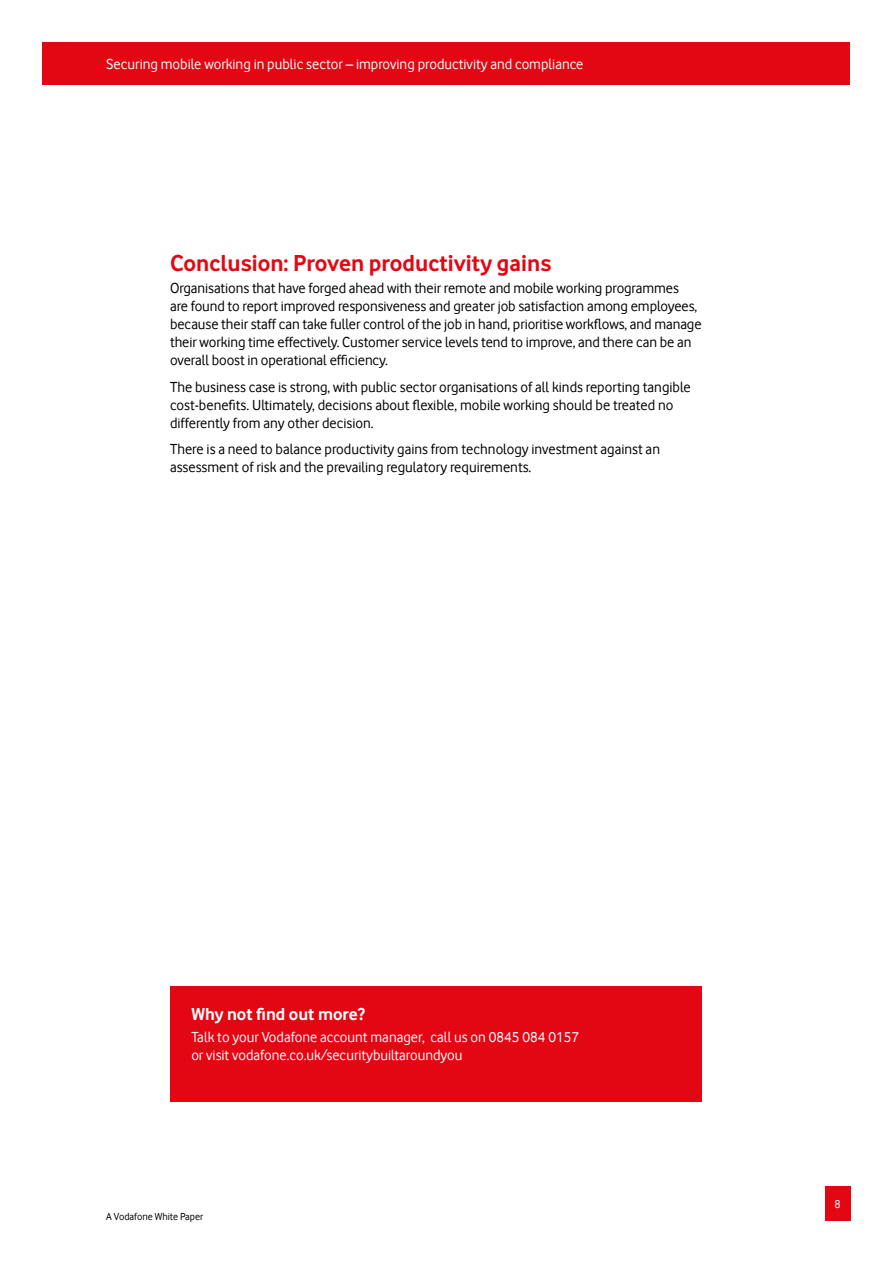
<style>
.page{position:relative;width:893px;height:1263px;background:#fff}
.page>*{position:absolute;margin:0;border:0;box-sizing:border-box;transform-origin:0 0}
.t1{font:700 24px "Vodafone Rg";color:#e30613}
.t2{font:700 18px "Vodafone Rg";color:#fff}
.t3{font:15px/18px "Vodafone Rg";letter-spacing:-.005em;color:#000}
.t4{font:15px/18px "Vodafone Rg";color:#fff}
.t5{font:12px "Vodafone Rg";color:#fff}
.t6{font:10.5px "Vodafone Rg";color:#000}
</style>
<div class="page">
<div style="left:43px;top:43px;width:807px;height:42px;background:#e30613"></div>
<div style="left:825px;top:1186px;width:25px;height:34px;background:#e30613"></div>
<div style="left:170px;top:986px;width:532px;height:116px;background:#e30613"></div>
<p class="t4" style="left:106px;top:55px;width:479px">Securing mobile working in public sector – improving productivity and compliance</p>
<h1 class="t1" style="left:170px;top:249px;width:383px">Conclusion: Proven productivity gains</h1>
<p class="t3" style="left:170px;top:279px;width:533px">Organisations that have forged ahead with their remote and mobile working programmes<br>are found to report improved responsiveness and greater job satisfaction among employees, because their staff can take fuller control of the job in hand, prioritise workflows, and manage their working time effectively. Customer service levels tend to improve, and there can be an overall boost in operational efficiency.</p>
<p class="t3" style="left:170px;top:378px;width:522px">The business case is strong, with public sector organisations of all kinds reporting tangible cost-benefits. Ultimately, decisions about flexible, mobile working should be treated no differently from any other decision.</p>
<p class="t3" style="left:170px;top:440px;width:491px">There is a need to balance productivity gains from technology investment against an assessment of risk and the prevailing regulatory requirements.</p>
<p class="t2" style="left:191px;top:1003px;width:175px">Why not find out more?</p>
<p class="t4" style="left:191px;top:1028px;width:389px">Talk to your Vodafone account manager, call us on 0845 084 0157 or visit vodafone.co.uk/securitybuiltaroundyou</p>
<p class="t6" style="left:106px;top:1210px;width:99px">A Vodafone White Paper</p>
<p class="t5" style="left:835px;top:1197px;width:8px">8</p>
</div>
